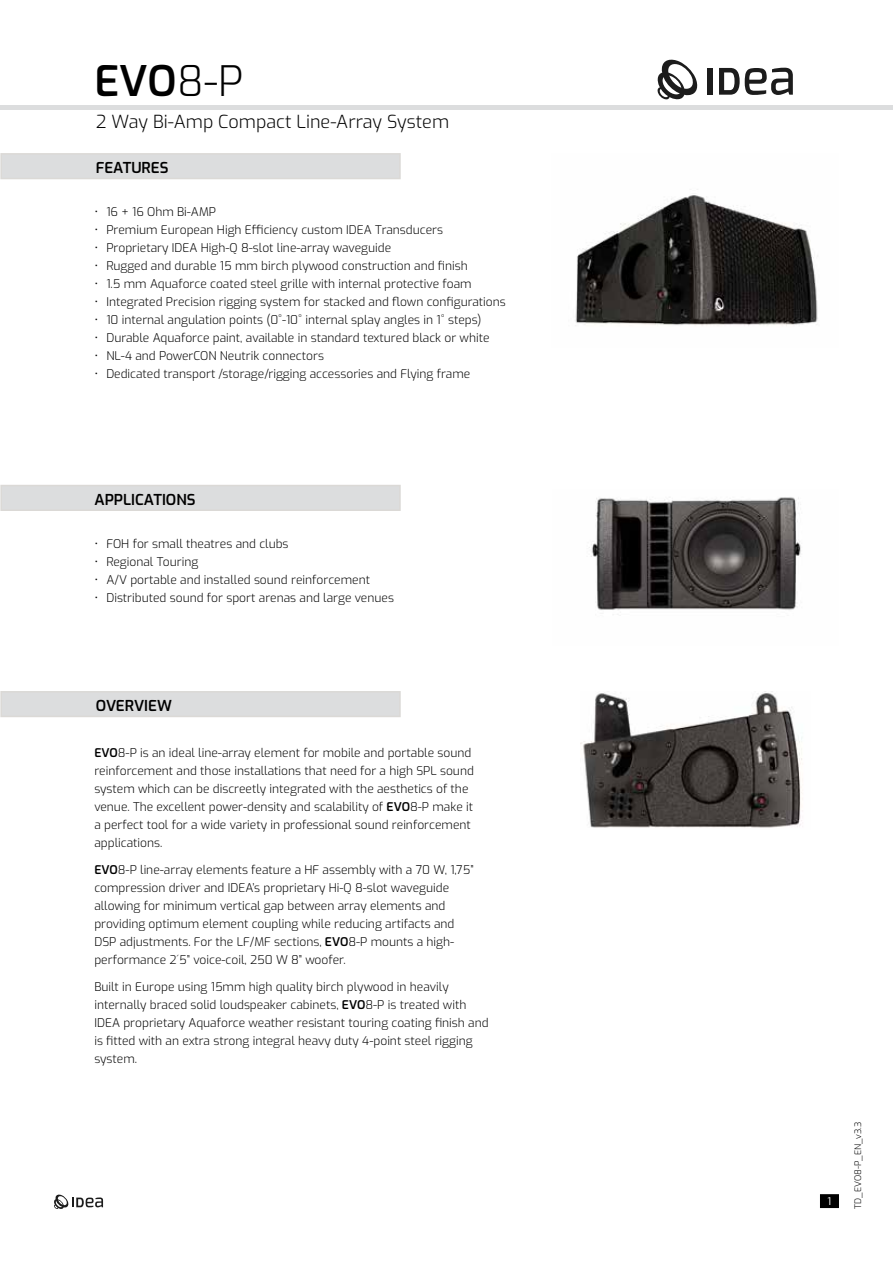
<style>
.page{position:relative;width:893px;height:1263px;background:#fff}
.page>*{position:absolute;margin:0;border:0;box-sizing:border-box;transform-origin:0 0}
.t1{font:600 42px "Exo";color:#000}
.t2{font:300 18px "Exo";color:#000}
.t3{font:600 15px "Exo";color:#000}
.t4{font:300 12px/18px "Exo";color:#000}
.t5{font:10.5px "Exo";color:#fff}
.t6{font:300 9px "Exo";color:#000}
.s1{font-weight:300}
.s2{font-weight:600}
</style>
<div class="page">
<div style="left:821px;top:1195px;width:17px;height:12px;background:#000"></div>
<div style="left:820px;top:1194px;width:19px;height:14px;border:2px solid #000"></div>
<svg style="left:54px;top:1194px;width:49px;height:15px"></svg>
<div style="left:1px;top:154px;width:399px;height:25px;background:#dcddde"></div>
<div style="left:0;top:153px;width:401px;height:26px;border:2px solid #dbd9d6"></div>
<div style="left:1px;top:485px;width:399px;height:25px;background:#dcddde"></div>
<div style="left:0;top:485px;width:401px;height:26px;border:2px solid #dbd9d6"></div>
<div style="left:1px;top:692px;width:399px;height:24px;background:#dcddde"></div>
<div style="left:0;top:691px;width:401px;height:26px;border:2px solid #dbd9d6"></div>
<hr style="left:0;top:105px;width:893px;height:4px;background:#dcddde">
<div style="left:708px;top:68px;width:5px;height:27px;background:#1c1c1c"></div>
<svg style="left:719px;top:68px;width:74px;height:27px"></svg>
<svg style="left:657px;top:59px;width:41px;height:41px"></svg>
<img style="left:589px;top:497px;width:212px;height:113px">
<img style="left:575px;top:195px;width:243px;height:131px">
<img style="left:580px;top:691px;width:223px;height:137px">
<h1 class="t1" style="left:94px;top:49px;width:151px">EVO<span class="s1">8-P</span></h1>
<h2 class="t2" style="left:96px;top:108px;width:355px">2 Way Bi-Amp Compact Line-Array System</h2>
<p class="t3" style="left:96px;top:156px;width:74px">FEATURES</p>
<p class="t4" style="left:94px;top:202px;width:123px">• 16 + 16 Ohm Bi-AMP</p>
<p class="t4" style="left:94px;top:220px;width:350px">• Premium European High Efficiency custom IDEA Transducers</p>
<p class="t4" style="left:94px;top:238px;width:298px">• Proprietary IDEA High-Q 8-slot line-array waveguide</p>
<p class="t4" style="left:94px;top:256px;width:375px">• Rugged and durable 15 mm birch plywood construction and finish</p>
<p class="t4" style="left:94px;top:274px;width:379px">• 1.5 mm Aquaforce coated steel grille with internal protective foam</p>
<p class="t4" style="left:94px;top:292px;width:413px">• Integrated Precision rigging system for stacked and flown configurations</p>
<p class="t4" style="left:94px;top:310px;width:388px">• 10 internal angulation points (0˚-10˚ internal splay angles in 1˚ steps)</p>
<p class="t4" style="left:94px;top:328px;width:397px">• Durable Aquaforce paint, available in standard textured black or white</p>
<p class="t4" style="left:94px;top:346px;width:231px">• NL-4 and PowerCON Neutrik connectors</p>
<p class="t4" style="left:94px;top:364px;width:377px">• Dedicated transport /storage/rigging accessories and Flying frame</p>
<p class="t3" style="left:95px;top:488px;width:103px">APPLICATIONS</p>
<p class="t4" style="left:94px;top:534px;width:196px">• FOH for small theatres and clubs</p>
<p class="t4" style="left:94px;top:552px;width:105px">• Regional Touring</p>
<p class="t4" style="left:94px;top:570px;width:277px">• A/V portable and installed sound reinforcement</p>
<p class="t4" style="left:94px;top:588px;width:301px">• Distributed sound for sport arenas and large venues</p>
<p class="t3" style="left:96px;top:694px;width:78px">OVERVIEW</p>
<p class="t4" style="left:94px;top:743px;width:381px"><span class="s2">EVO</span>8-P is an ideal line-array element for mobile and portable sound reinforcement and those installations that need for a high SPL sound system which can be discreetly integrated with the aesthetics of the venue. The excellent power-density and scalability of <span class="s2">EVO</span>8-P make it a perfect tool for a wide variety in professional sound reinforcement applications.</p>
<p class="t4" style="left:94px;top:860px;width:381px"><span class="s2">EVO</span>8-P line-array elements feature a HF assembly with a 70 W, 1,75” compression driver and IDEA’s proprietary Hi-Q 8-slot waveguide allowing for minimum vertical gap between array elements and providing optimum element coupling while reducing artifacts and DSP adjustments. For the LF/MF sections, <span class="s2">EVO</span>8-P mounts a high&shy;performance 2´5” voice-coil, 250 W 8” woofer.</p>
<p class="t4" style="left:94px;top:977px;width:396px">Built in Europe using 15mm high quality birch plywood in heavily internally braced solid loudspeaker cabinets, <span class="s2">EVO</span>8-P is treated with IDEA proprietary Aquaforce weather resistant touring coating finish and is fitted with an extra strong integral heavy duty 4-point steel rigging system.</p>
<p class="t5" style="left:828px;top:1193px;width:5px">1</p>
<p class="t6" style="left:851px;top:1209px;width:89px;rotate:-90deg">TD_EVO8-P_EN_v3.3</p>
</div>
